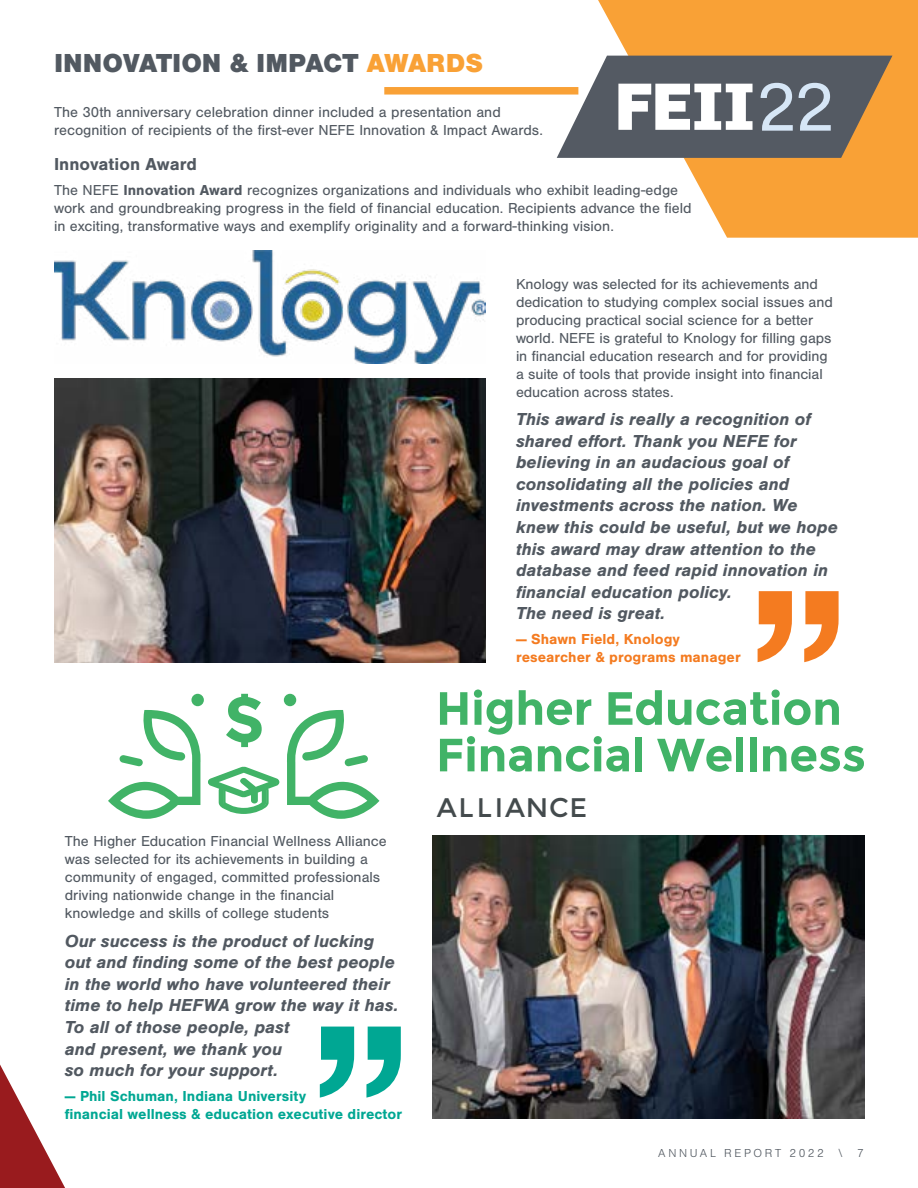
<style>
.page{position:relative;width:918px;height:1188px;background:#fff}
.page>*{position:absolute;margin:0;border:0;box-sizing:border-box;transform-origin:0 0}
.t1{font:900 27px "Nimbus San";color:#525961}
.t2{font:26.85px "Montserrat";letter-spacing:.07em;color:#444b4d}
.t3{font:italic 700 18px/21.6px "Nimbus San";color:#525961}
.t4{font:700 18px "Nimbus San";color:#525961}
.t5{font:15px/18px "Nimbus San";color:#525961}
.t6{font:700 15px/18px "Nimbus San";color:#00a793}
.t7{font:700 15px/18px "Nimbus San";color:#f47b20}
.t8{font:300 12px "Nimbus San";letter-spacing:.215em;color:#525961}
.s1{color:#f9a136}
.s2{font-weight:700}
</style>
<div class="page">
<svg style="left:598px;top:0;width:320px;height:238px;fill:#f9a136"></svg>
<svg style="left:0;top:1065px;width:65px;height:123px"></svg>
<svg style="left:557px;top:56px;width:335px;height:102px"></svg>
<div style="left:384px;top:87px;width:194px;height:8px;background:#f9a136"></div>
<img style="left:54px;top:379px;width:432px;height:283px">
<svg style="left:440px;top:690px;width:424px;height:82px"></svg>
<svg style="left:208px;top:767px;width:71px;height:47px"></svg>
<div style="left:191px;top:694px;width:13px;height:12px;background:#41b367;border-radius:50%"></div>
<div style="left:284px;top:694px;width:12px;height:12px;background:#41b367;border-radius:50%"></div>
<svg style="left:226px;top:694px;width:36px;height:53px"></svg>
<svg style="left:287px;top:710px;width:92px;height:109px"></svg>
<svg style="left:108px;top:710px;width:93px;height:109px"></svg>
<img style="left:432px;top:836px;width:432px;height:283px">
<svg style="left:320px;top:1027px;width:81px;height:71px"></svg>
<svg style="left:758px;top:591px;width:81px;height:71px"></svg>
<img style="left:54px;top:250px;width:432px;height:114px">
<h1 class="t1" style="left:54px;top:48px;width:431px">INNOVATION &amp; IMPACT <span class="s1">AWARDS</span></h1>
<p class="t5" style="left:54px;top:103px;width:491px">The 30th anniversary celebration dinner included a presentation and recognition of recipients of the first-ever NEFE Innovation &amp; Impact Awards.</p>
<p class="t4" style="left:54px;top:154px;width:145px">Innovation Award</p>
<p class="t5" style="left:54px;top:181px;width:639px">The NEFE <span class="s2">Innovation Award</span> recognizes organizations and individuals who exhibit leading-edge work and groundbreaking progress in the field of financial education. Recipients advance the field in exciting, transformative ways and exemplify originality and a forward-thinking vision.</p>
<p class="t5" style="left:516px;top:275px;width:318px">Knology was selected for its achievements and dedication to studying complex social issues and producing practical social science for a better world. NEFE is grateful to Knology for filling gaps in financial education research and for providing a suite of tools that provide insight into financial education across states.</p>
<p class="t3" style="left:516px;top:408px;width:324px">This award is really a recognition of shared effort. Thank you NEFE for believing in an audacious goal of consolidating all the policies and investments across the nation. We knew this could be useful, but we hope this award may draw attention to the database and feed rapid innovation in financial education policy.<br>The need is great.</p>
<p class="t7" style="left:516px;top:630px;width:226px">— Shawn Field, Knology researcher &amp; programs manager</p>
<p class="t5" style="left:65px;top:833px;width:324px">The Higher Education Financial Wellness Alliance was selected for its achievements in building a community of engaged, committed professionals driving nationwide change in the financial knowledge and skills of college students</p>
<p class="t3" style="left:65px;top:930px;width:335px">Our success is the product of lucking out and finding some of the best people in the world who have volunteered their time to help HEFWA grow the way it has.<br>To all of those people, past<br>and present, we thank you<br>so much for your support.</p>
<p class="t6" style="left:65px;top:1087px;width:339px">— Phil Schuman, Indiana University<br>financial wellness &amp; education executive director</p>
<h2 class="t2" style="left:437px;top:792px;width:152px">ALLIANCE</h2>
<p class="t8" style="left:658px;top:1147px;width:207px">ANNUAL REPORT 2022 \ 7</p>
</div>
